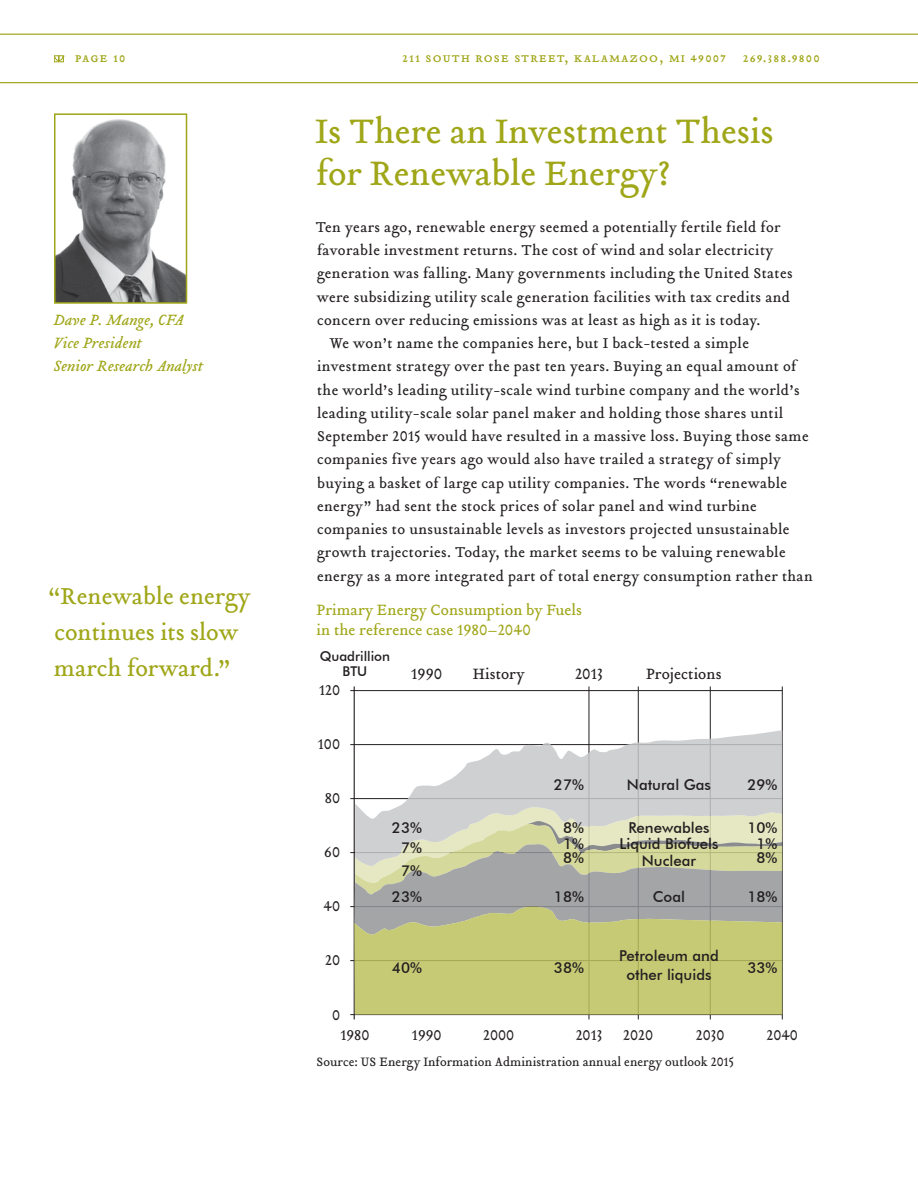
<style>
.page{position:relative;width:918px;height:1188px;background:#fff}
.page>*{position:absolute;margin:0;border:0;box-sizing:border-box;transform-origin:0 0}
.t1{font:37.5px/42px "Tribute Roman";letter-spacing:-.005em;color:#9fa617}
.t2{font:25.5px/36px "Tribute Roman";letter-spacing:-.005em;color:#9fa617}
.t3{font:16.5px/19.5px "Tribute Roman";color:#9fa617}
.t4{font:italic 16.5px/23.2px "Tribute";letter-spacing:-.005em;color:#9fa617}
.t5{font:16.5px "Tribute Roman";color:#231f20}
.t6{font:15.75px "Tribute Roman";letter-spacing:.02em;color:#231f20}
.t7{font:500 15px/14px "Futura BT";color:#231f20}
.t8{font:15px "Tribute Roman Small Caps";letter-spacing:.075em;color:#9fa617}
.t9{font:13.5px "Tribute Roman";color:#231f20}
.t10{font:500 13.5px/15px "Futura BT";color:#231f20;text-align:center}
</style>
<div class="page">
<svg style="left:54px;top:55px;width:11px;height:7px"></svg>
<hr style="left:0;top:34px;width:918px;height:1px;background:#9fa617">
<hr style="left:0;top:82px;width:918px;height:1px;background:#9fa617">
<img style="left:57px;top:119px;width:127px;height:182px">
<div style="left:54px;top:113px;width:133px;height:191px;border:2px solid #9fa617"></div>
<hr style="left:350px;top:690px;width:432px;height:1px;background:#231f20">
<hr style="left:350px;top:744px;width:432px;height:1px;background:#231f20">
<hr style="left:350px;top:798px;width:432px;height:1px;background:#231f20">
<hr style="left:350px;top:852px;width:432px;height:1px;background:#231f20">
<hr style="left:350px;top:906px;width:432px;height:1px;background:#231f20">
<hr style="left:350px;top:960px;width:432px;height:1px;background:#231f20">
<hr style="left:350px;top:1014px;width:432px;height:1px;background:#231f20">
<hr style="left:354px;top:686px;width:1px;height:333px;background:#231f20">
<hr style="left:589px;top:686px;width:1px;height:333px;background:#231f20">
<hr style="left:638px;top:686px;width:1px;height:333px;background:#231f20">
<hr style="left:710px;top:686px;width:1px;height:333px;background:#231f20">
<hr style="left:782px;top:686px;width:1px;height:333px;background:#231f20">
<svg style="left:354px;top:807px;width:428px;height:99px;background:#aaaca6"></svg>
<svg style="left:354px;top:906px;width:428px;height:109px;background:#bfc37a"></svg>
<svg style="left:355px;top:730px;width:427px;height:136px;fill:#cfd0d2"></svg>
<p class="t8" style="left:75px;top:47px;width:52px">page 10</p>
<p class="t8" style="left:402px;top:47px;width:419px">211 south rose street, kalamazoo, mi 49007 269.388.9800</p>
<p class="t4" style="left:53px;top:308px;width:151px">Dave P. Mange, CFA<br>Vice President<br>Senior Research Analyst</p>
<h2 class="t2" style="left:48px;top:578px;width:204px">“Renewable energy continues its slow march forward.”</h2>
<h1 class="t1" style="left:315px;top:110px;width:460px">Is There an Investment Thesis for Renewable Energy?</h1>
<p class="t6" style="left:316px;top:216px;width:466px">Ten years ago, renewable energy seemed a potentially fertile field for</p>
<p class="t6" style="left:317px;top:240px;width:458px">favorable investment returns. The cost of wind and solar electricity</p>
<p class="t6" style="left:317px;top:263px;width:477px">generation was falling. Many governments including the United States</p>
<p class="t6" style="left:317px;top:286px;width:475px">were subsidizing utility scale generation facilities with tax credits and</p>
<p class="t6" style="left:317px;top:309px;width:445px">concern over reducing emissions was at least as high as it is today.</p>
<p class="t6" style="left:329px;top:332px;width:421px">We won’t name the companies here, but I back-tested a simple</p>
<p class="t6" style="left:317px;top:356px;width:481px">investment strategy over the past ten years. Buying an equal amount of</p>
<p class="t6" style="left:317px;top:379px;width:484px">the world’s leading utility-scale wind turbine company and the world’s</p>
<p class="t6" style="left:317px;top:402px;width:468px">leading utility-scale solar panel maker and holding those shares until</p>
<p class="t6" style="left:317px;top:425px;width:493px">September 2015 would have resulted in a massive loss. Buying those same</p>
<p class="t6" style="left:317px;top:449px;width:465px">companies five years ago would also have trailed a strategy of simply</p>
<p class="t6" style="left:317px;top:472px;width:472px">buying a basket of large cap utility companies. The words “renewable</p>
<p class="t6" style="left:317px;top:495px;width:441px">energy” had sent the stock prices of solar panel and wind turbine</p>
<p class="t6" style="left:317px;top:518px;width:474px">companies to unsustainable levels as investors projected unsustainable</p>
<p class="t6" style="left:317px;top:542px;width:470px">growth trajectories. Today, the market seems to be valuing renewable</p>
<p class="t6" style="left:317px;top:565px;width:497px">energy as a more integrated part of total energy consumption rather than</p>
<p class="t3" style="left:317px;top:600px;width:267px">Primary Energy Consumption by Fuels in the reference case 1980–2040</p>
<p class="t10" style="left:320px;top:649px;width:72px">Quadrillion<br>BTU</p>
<p class="t6" style="left:319px;top:680px;width:23px">120</p>
<p class="t6" style="left:318px;top:734px;width:24px">100</p>
<p class="t6" style="left:325px;top:788px;width:17px">80</p>
<p class="t5" style="left:411px;top:663px;width:32px">1990</p>
<p class="t6" style="left:324px;top:842px;width:17px">60</p>
<p class="t6" style="left:324px;top:896px;width:18px">40</p>
<p class="t6" style="left:325px;top:950px;width:16px">20</p>
<p class="t6" style="left:332px;top:1004px;width:10px">0</p>
<p class="t7" style="left:392px;top:820px;width:31px">23%</p>
<p class="t7" style="left:401px;top:836px;width:22px;line-height:23.5px">7%<br>7%</p>
<p class="t7" style="left:392px;top:889px;width:31px">23%</p>
<p class="t7" style="left:392px;top:961px;width:31px">40%</p>
<p class="t5" style="left:473px;top:663px;width:53px">History</p>
<p class="t5" style="left:575px;top:663px;width:29px">2013</p>
<p class="t5" style="left:646px;top:663px;width:77px">Projections</p>
<p class="t7" style="left:627px;top:777px;width:86px">Natural Gas</p>
<p class="t7" style="left:554px;top:777px;width:31px">27%</p>
<p class="t7" style="left:747px;top:777px;width:31px">29%</p>
<p class="t7" style="left:563px;top:820px;width:22px">8%</p>
<p class="t7" style="left:747px;top:820px;width:31px">10%</p>
<p class="t7" style="left:563px;top:836px;width:22px">1%<br>8%</p>
<p class="t7" style="left:757px;top:836px;width:22px">1%<br>8%</p>
<p class="t7" style="left:554px;top:889px;width:31px">18%</p>
<p class="t7" style="left:747px;top:889px;width:31px">18%</p>
<p class="t7" style="left:619px;top:820px;width:101px;line-height:15.8px;text-align:center">Renewables<br>Liquid Biofuels</p>
<p class="t7" style="left:642px;top:854px;width:56px">Nuclear</p>
<p class="t7" style="left:653px;top:889px;width:34px">Coal</p>
<p class="t7" style="left:619px;top:945px;width:101px;line-height:19.5px;text-align:center">Petroleum and other liquids</p>
<p class="t7" style="left:554px;top:961px;width:31px">38%</p>
<p class="t7" style="left:747px;top:961px;width:31px">33%</p>
<p class="t6" style="left:341px;top:1025px;width:30px">1980</p>
<p class="t6" style="left:412px;top:1025px;width:31px">1990</p>
<p class="t6" style="left:483px;top:1025px;width:33px">2000</p>
<p class="t6" style="left:576px;top:1025px;width:28px">2013</p>
<p class="t6" style="left:623px;top:1025px;width:31px">2020</p>
<p class="t6" style="left:696px;top:1025px;width:30px">2030</p>
<p class="t6" style="left:766px;top:1025px;width:33px">2040</p>
<p class="t9" style="left:317px;top:1053px;width:419px">Source: US Energy Information Administration annual energy outlook 2015</p>
</div>
